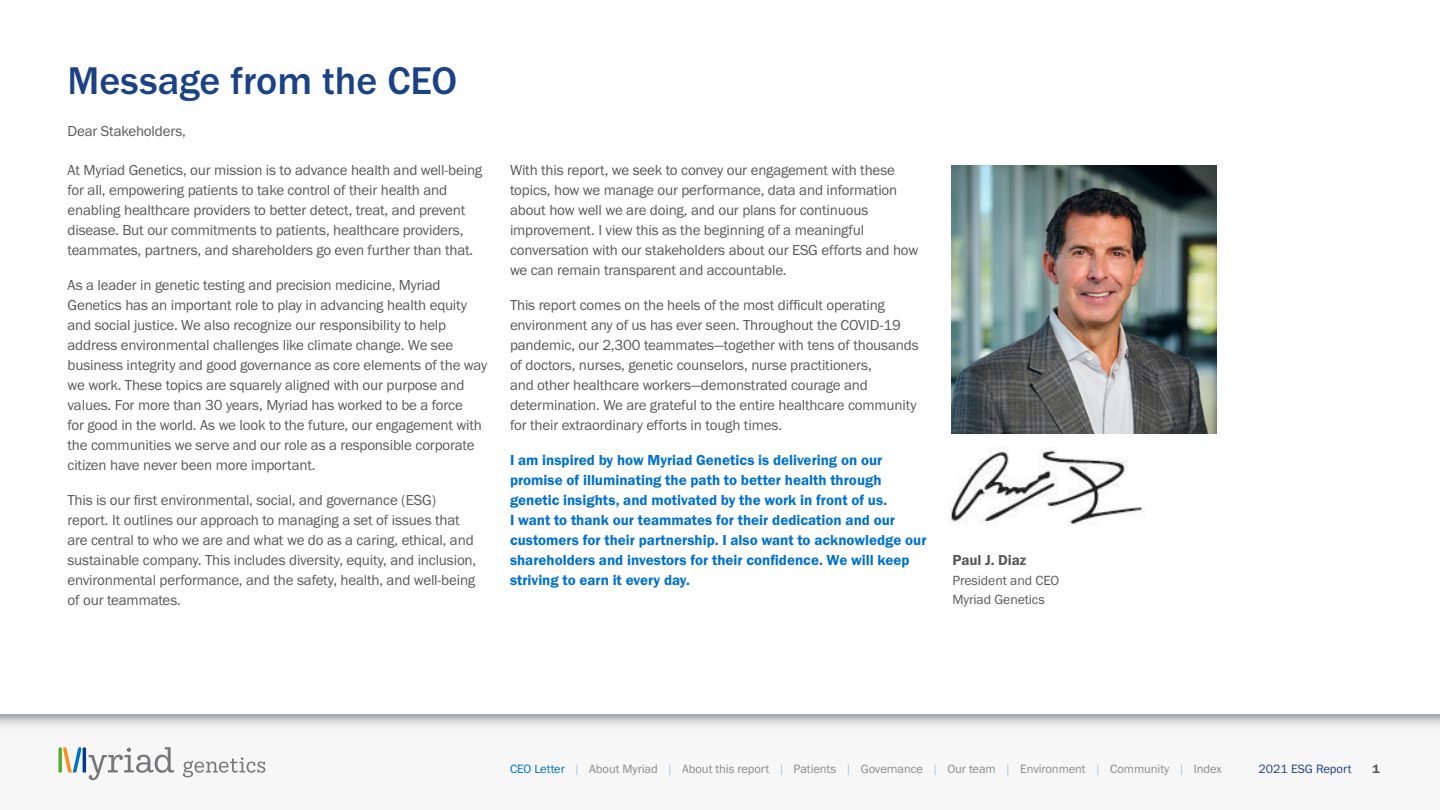
<style>
.page{position:relative;width:1440px;height:810px;background:#fff}
.page>*{position:absolute;margin:0;border:0;box-sizing:border-box;transform-origin:0 0}
.Main_title{font:500 40px "Franklin Gothic URW";color:#1c4286}
.Main_body_text{font:15px/20px "Franklin Gothic URW Boo";letter-spacing:-.01em;color:#58595b}
.t1{font:15px/20px "Franklin Gothic URW Dem";color:#0071ce}
.Main_body_text-2{font:15px "Franklin Gothic URW Dem";letter-spacing:-.005em;color:#58595b}
.Main_body_text-3{font:13.75px/19.5px "Franklin Gothic URW Boo";letter-spacing:-.005em;color:#58595b}
.t2{font:12.5px "Franklin Gothic URW Boo";letter-spacing:-.005em;color:#8a8b8c}
.t3{font:12.5px "Franklin Gothic URW Boo";color:#1c4286}
.t4{font:12.5px "Franklin Gothic URW Dem";color:#58595b}
.s1{color:#0071ce}
.s2{color:#a5c8e9}
</style>
<div class="page">
<div style="left:0;top:707px;width:1440px;height:103px;background:#f7f7f7"></div>
<div style="left:0;top:0;width:1440px;height:714px;background:#fff"></div>
<svg style="left:0;top:715px;width:1440px;height:11px"></svg>
<svg style="left:58px;top:747px;width:116px;height:33px"></svg>
<svg style="left:183px;top:757px;width:82px;height:20px"></svg>
<img style="left:952px;top:165px;width:265px;height:268px">
<img style="left:949px;top:447px;width:197px;height:79px">
<p class="Main_title" style="left:68px;top:56px;width:391px">Message from the CEO</p>
<p class="Main_body_text" style="left:68px;top:121px;width:120px">Dear Stakeholders,</p>
<p class="Main_body_text" style="left:68px;top:160px;width:416px">At Myriad Genetics, our mission is to advance health and well-being for all, empowering patients to take control of their health and enabling healthcare providers to better detect, treat, and prevent disease. But our commitments to patients, healthcare providers, teammates, partners, and shareholders go even further than that.</p>
<p class="Main_body_text" style="left:68px;top:275px;width:421px">As a leader in genetic testing and precision medicine, Myriad Genetics has an important role to play in advancing health equity and social justice. We also recognize our responsibility to help address environmental challenges like climate change. We see business integrity and good governance as core elements of the way we work. These topics are squarely aligned with our purpose and values. For more than 30 years, Myriad has worked to be a force<br>for good in the world. As we look to the future, our engagement with the communities we serve and our role as a responsible corporate citizen have never been more important.</p>
<p class="Main_body_text" style="left:68px;top:490px;width:410px">This is our first environmental, social, and governance (ESG) report. It outlines our approach to managing a set of issues that are central to who we are and what we do as a caring, ethical, and sustainable company. This includes diversity, equity, and inclusion, environmental performance, and the safety, health, and well-being of our teammates.</p>
<p class="Main_body_text" style="left:510px;top:160px;width:410px">With this report, we seek to convey our engagement with these topics, how we manage our performance, data and information about how well we are doing, and our plans for continuous improvement. I view this as the beginning of a meaningful conversation with our stakeholders about our ESG efforts and how we can remain transparent and accountable.</p>
<p class="Main_body_text" style="left:510px;top:295px;width:410px">This report comes on the heels of the most difficult operating environment any of us has ever seen. Throughout the COVID-19 pandemic, our 2,300 teammates—together with tens of thousands of doctors, nurses, genetic counselors, nurse practitioners,<br>and other healthcare workers—demonstrated courage and determination. We are grateful to the entire healthcare community for their extraordinary efforts in tough times.</p>
<p class="t1" style="left:510px;top:450px;width:418px">I am inspired by how Myriad Genetics is delivering on our promise of illuminating the path to better health through genetic insights, and motivated by the work in front of us.<br>I want to thank our teammates for their dedication and our customers for their partnership. I also want to acknowledge our shareholders and investors for their confidence. We will keep striving to earn it every day.</p>
<p class="Main_body_text-2" style="left:952px;top:551px;width:75px">Paul J. Diaz</p>
<p class="Main_body_text-3" style="left:952px;top:570px;width:108px">President and CEO<br>Myriad Genetics</p>
<p class="t2" style="left:510px;top:761px;width:713px"><span class="s1">CEO Letter</span> <span class="s2">|</span> About Myriad <span class="s2">|</span> About this report <span class="s2">|</span> Patients <span class="s2">|</span> Governance <span class="s2">|</span> Our team <span class="s2">|</span> Environment <span class="s2">|</span> Community <span class="s2">|</span> Index</p>
<p class="t3" style="left:1259px;top:761px;width:94px">2021 ESG Report</p>
<p class="t4" style="left:1373px;top:761px;width:9px">1</p>
</div>
